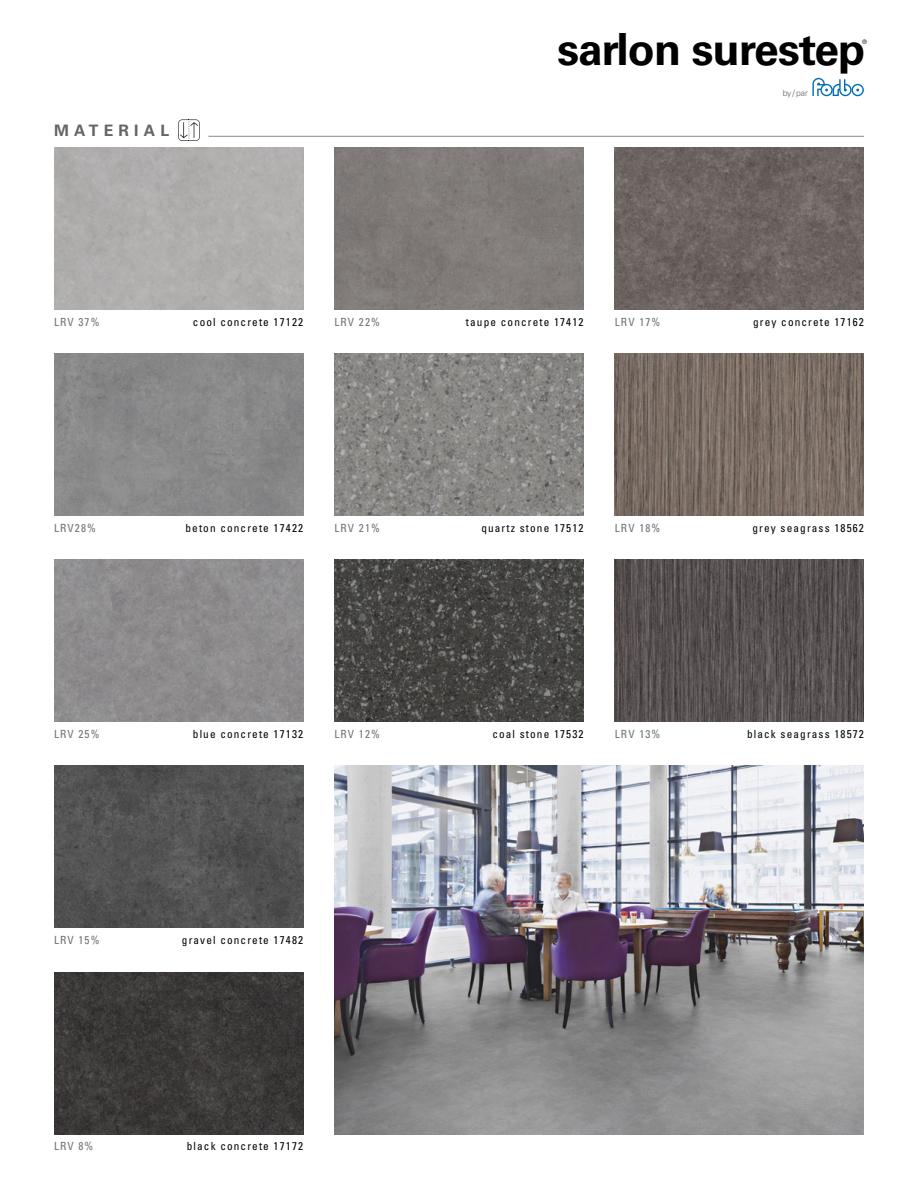
<style>
.page{position:relative;width:918px;height:1188px;background:#fff}
.page>*{position:absolute;margin:0;border:0;box-sizing:border-box;transform-origin:0 0}
.t1{font:700 44.25px "Univers";letter-spacing:-.02em;color:#000}
.t2{font:700 15.75px "Univers";letter-spacing:.33em;color:#646567}
.t3{font:condensed 11.25px "Univers";letter-spacing:.1em;color:#000}
.t4{font:condensed 11.25px "Univers";letter-spacing:.1em;color:#707172}
.t5{font:300 8.55px "Univers";color:#646567}
.t6{font:300 6.15px "Univers";color:#000}
</style>
<div class="page">
<hr style="left:208px;top:136px;width:656px;height:1px;background:#87888a">
<svg style="left:178px;top:119px;width:22px;height:22px"></svg>
<img style="left:334px;top:766px;width:530px;height:368px">
<img style="left:54px;top:354px;width:249px;height:162px">
<img style="left:54px;top:560px;width:249px;height:162px">
<img style="left:54px;top:766px;width:249px;height:162px">
<img style="left:54px;top:972px;width:249px;height:162px">
<div style="left:334px;top:148px;width:250px;height:162px;background:#807b78"></div>
<img style="left:334px;top:354px;width:250px;height:162px">
<img style="left:334px;top:560px;width:250px;height:162px">
<img style="left:615px;top:148px;width:249px;height:162px">
<img style="left:615px;top:354px;width:249px;height:162px">
<img style="left:615px;top:560px;width:249px;height:162px">
<svg style="left:852px;top:84px;width:12px;height:12px"></svg>
<div style="left:853px;top:85px;width:9px;height:10px;background:#fff;border-radius:50%"></div>
<svg style="left:812px;top:78px;width:47px;height:18px"></svg>
<h2 class="t2" style="left:54px;top:121px;width:117px">MATERIAL</h2>
<h1 class="t1" style="left:557px;top:24px;width:310px">sarlon surestep</h1>
<p class="t6" style="left:862px;top:38px;width:6px">®</p>
<p class="t5" style="left:783px;top:88px;width:27px">by/par</p>
<p class="t4" style="left:54px;top:315px;width:47px">LRV 37%</p>
<p class="t4" style="left:334px;top:315px;width:47px">LRV 22%</p>
<p class="t3" style="left:193px;top:315px;width:112px">cool concrete 17122</p>
<p class="t3" style="left:466px;top:315px;width:119px">taupe concrete 17412</p>
<p class="t4" style="left:615px;top:315px;width:47px">LRV 17%</p>
<p class="t3" style="left:753px;top:315px;width:112px">grey concrete 17162</p>
<p class="t4" style="left:54px;top:521px;width:43px">LRV28%</p>
<p class="t3" style="left:186px;top:521px;width:119px">beton concrete 17422</p>
<p class="t4" style="left:334px;top:521px;width:47px">LRV 21%</p>
<p class="t3" style="left:481px;top:521px;width:104px">quartz stone 17512</p>
<p class="t4" style="left:615px;top:521px;width:47px">LRV 18%</p>
<p class="t3" style="left:753px;top:521px;width:113px">grey seagrass 18562</p>
<p class="t4" style="left:54px;top:727px;width:47px">LRV 25%</p>
<p class="t3" style="left:193px;top:727px;width:112px">blue concrete 17132</p>
<p class="t4" style="left:334px;top:727px;width:47px">LRV 12%</p>
<p class="t3" style="left:492px;top:727px;width:93px">coal stone 17532</p>
<p class="t4" style="left:615px;top:727px;width:47px">LRV 13%</p>
<p class="t3" style="left:747px;top:727px;width:118px">black seagrass 18572</p>
<p class="t4" style="left:54px;top:933px;width:47px">LRV 15%</p>
<p class="t3" style="left:182px;top:933px;width:123px">gravel concrete 17482</p>
<p class="t4" style="left:54px;top:1139px;width:41px">LRV 8%</p>
<p class="t3" style="left:187px;top:1139px;width:118px">black concrete 17172</p>
</div>
